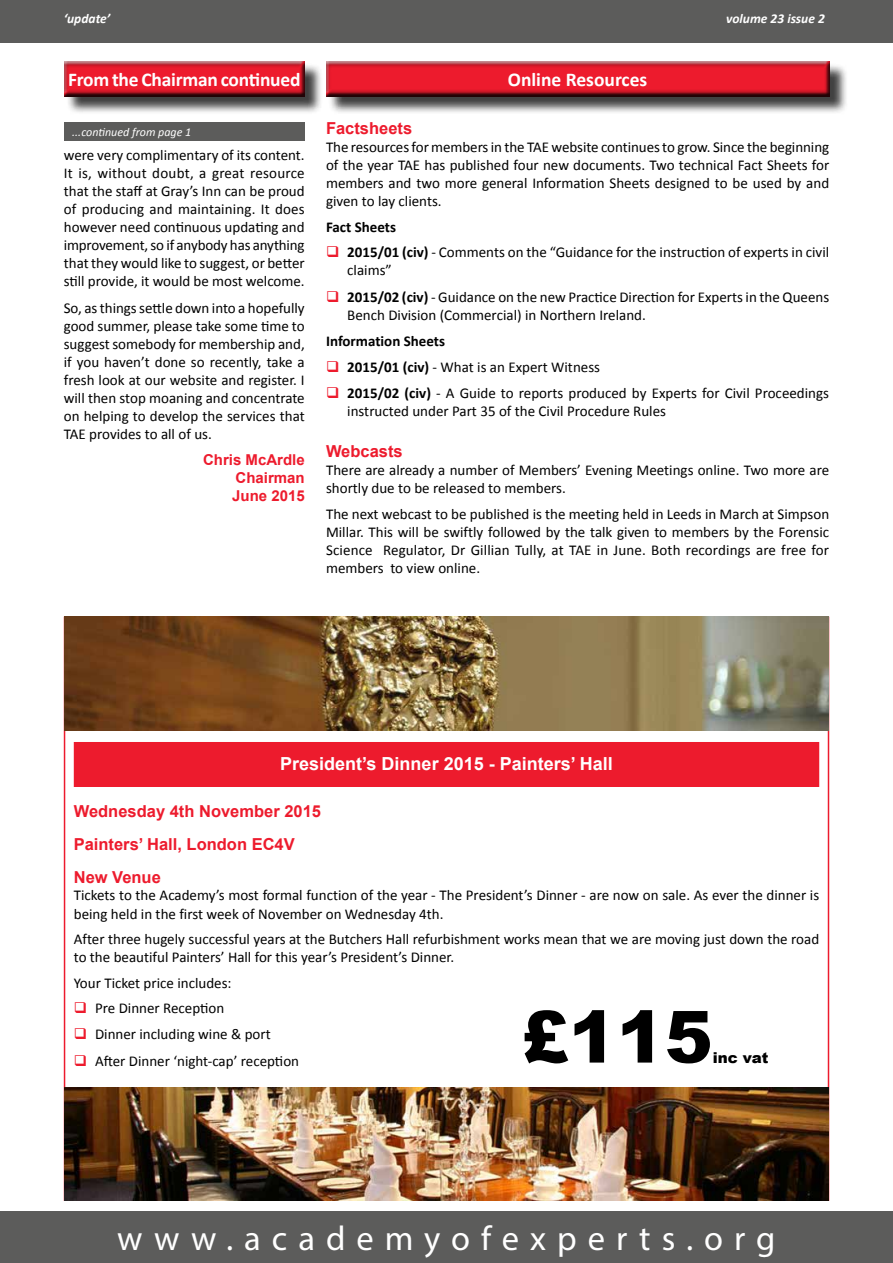
<style>
.page{position:relative;width:893px;height:1263px;background:#fff}
.page>*{position:absolute;margin:0;border:0;box-sizing:border-box;transform-origin:0 0}
.t1{font:900 72px "Arial";color:#000}
.t2{font:34.5px "Myriad Pro";letter-spacing:.32em;color:#fff}
.t3{font:700 19.5px "Calibri";letter-spacing:-.01em;color:#fff}
.t4{font:700 18px "Arial";color:#fff}
.t5{font:700 16.5px/32.5px "Arial";color:#ed1b2d}
.t6{font:15px/18px "Calibri";color:#000}
.t7{font:700 15px/18px "Arial";color:#ed1b2d;text-align:justify}
.t8{font:900 15px "Arial";color:#000}
.t9{font:italic 700 13.5px "Calibri";color:#fff}
.t10{font:italic 12px "Calibri";color:#fff}
.s1{font-weight:700}
</style>
<div class="page">
<div style="left:0;top:0;width:893px;height:43px;background:#5c5c5b"></div>
<div style="left:0;top:1212px;width:893px;height:51px;background:#5c5c5b"></div>
<div style="left:66px;top:63px;width:258px;height:52px;background:#000;opacity:.75"></div>
<div style="left:61px;top:60px;width:248px;height:38px;background:#000;opacity:.75"></div>
<div style="left:64px;top:122px;width:241px;height:19px;background:#5c5c5b"></div>
<div style="left:74px;top:742px;width:745px;height:45px;background:#ed1b2d"></div>
<img style="left:65px;top:617px;width:763px;height:113px">
<img style="left:65px;top:1087px;width:763px;height:114px">
<div style="left:328px;top:63px;width:520px;height:52px;background:#000;opacity:.75"></div>
<div style="left:326px;top:60px;width:505px;height:38px;background:#000;opacity:.75"></div>
<p class="t9" style="left:64px;top:9px;width:48px">‘update’</p>
<p class="t9" style="left:726px;top:9px;width:100px">volume 23 issue 2</p>
<h3 class="t3" style="left:68px;top:66px;width:234px">From the Chairman continued</h3>
<p class="t10" style="left:72px;top:124px;width:120px">...continued from page 1</p>
<p class="t6" style="left:64px;top:146px;width:242px;text-align:justify">were very complimentary of its content.<br>It is, without doubt, a great resource that the staff at Gray’s Inn can be proud of producing and maintaining. It does however need continuous updating and improvement, so if anybody has anything that they would like to suggest, or better still provide, it would be most welcome.</p>
<p class="t6" style="left:64px;top:299px;width:242px;text-align:justify">So, as things settle down into a hopefully good summer, please take some time to suggest somebody for membership and, if you haven’t done so recently, take a fresh look at our website and register. I will then stop moaning and concentrate on helping to develop the services that TAE provides to all of us.</p>
<p class="t7" style="left:232px;top:451px;width:74px;text-indent:-29px">Chris McArdle Chairman June 2015</p>
<h3 class="t3" style="left:508px;top:66px;width:141px">Online Resources</h3>
<p class="t5" style="left:326px;top:112px;width:88px">Factsheets</p>
<p class="t6" style="left:326px;top:138px;width:505px;text-align:justify">The resources for members in the TAE website continues to grow. Since the beginning of the year TAE has published four new documents. Two technical Fact Sheets for members and two more general Information Sheets designed to be used by and given to lay clients.</p>
<p class="t6" style="left:347px;top:214px;width:483px;line-height:25.5px;text-indent:-21px"><span class="s1">Fact Sheets<br>2015/01 (civ)</span> - Comments on the “Guidance for the instruction of experts in civil</p>
<p class="t6" style="left:347px;top:257px;width:483px;line-height:26.5px">claims”<br><span class="s1">2015/02 (civ)</span> - Guidance on the new Practice Direction for Experts in the Queens</p>
<p class="t6" style="left:347px;top:305px;width:300px">Bench Division (Commercial) in Northern Ireland.</p>
<p class="t6" style="left:347px;top:328px;width:483px;line-height:26px;text-indent:-21px"><span class="s1">Information Sheets<br>2015/01 (civ)</span> - What is an Expert Witness<br><span class="s1">2015/02 (civ)</span> - A Guide to reports produced by Experts for Civil Proceedings</p>
<p class="t6" style="left:347px;top:402px;width:320px">instructed under Part 35 of the Civil Procedure Rules</p>
<p class="t5" style="left:326px;top:435px;width:78px">Webcasts</p>
<p class="t6" style="left:326px;top:461px;width:505px">There are already a number of Members’ Evening Meetings online. Two more are shortly due to be released to members.</p>
<p class="t6" style="left:326px;top:504px;width:505px;text-align:justify">The next webcast to be published is the meeting held in Leeds in March at Simpson Millar. This will be swiftly followed by the talk given to members by the Forensic Science Regulator, Dr Gillian Tully, at TAE in June. Both recordings are free for members to view online.</p>
<p class="t4" style="left:280px;top:751px;width:334px">President’s Dinner 2015 - Painters’ Hall</p>
<p class="t5" style="left:74px;top:795px;width:249px">Wednesday 4th November 2015<br>Painters’ Hall, London EC4V<br>New Venue</p>
<p class="t6" style="left:74px;top:886px;width:747px">Tickets to the Academy’s most formal function of the year - The President’s Dinner - are now on sale. As ever the dinner is being held in the first week of November on Wednesday 4th.</p>
<p class="t6" style="left:74px;top:929px;width:747px">After three hugely successful years at the Butchers Hall refurbishment works mean that we are moving just down the road to the beautiful Painters’ Hall for this year’s President’s Dinner.</p>
<p class="t6" style="left:95px;top:969px;width:206px;line-height:26.1px;text-indent:-21px">Your Ticket price includes:<br>Pre Dinner Reception<br>Dinner including wine &amp; port<br>After Dinner ‘night-cap’ reception</p>
<h1 class="t1" style="left:521px;top:984px;width:194px">£115</h1>
<p class="t8" style="left:713px;top:1046px;width:57px">inc vat</p>
<h2 class="t2" style="left:117px;top:1217px;width:660px">www.academyofexperts.org</h2>
</div>
